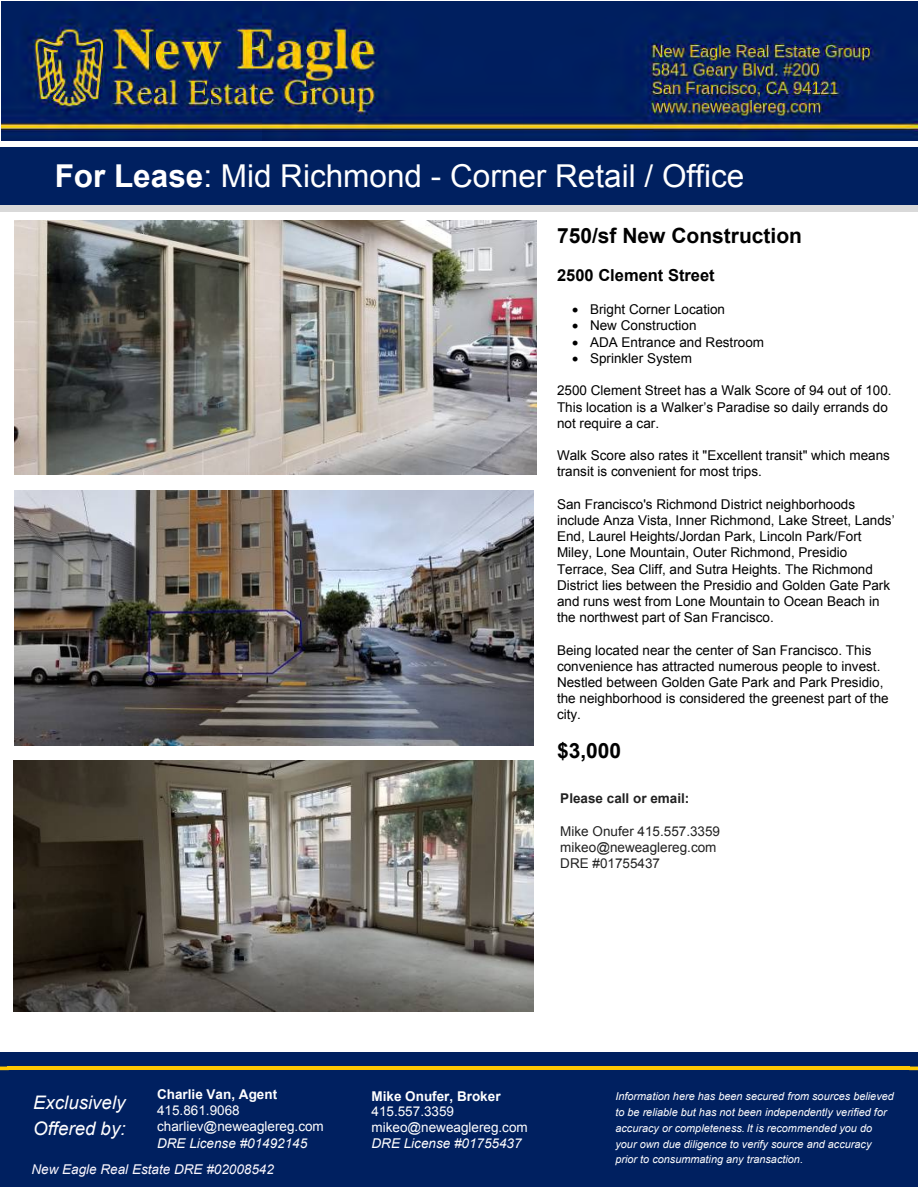
<style>
.page{position:relative;width:918px;height:1187px;background:#fff}
.page>*{position:absolute;margin:0;border:0;box-sizing:border-box;transform-origin:0 0}
.t1{font:31.5px "Arial";color:#fff}
.t2{font:700 21px "Arial";color:#000}
.t3{font:italic 18.6px/25.8px "Arial";color:#fff}
.t4{font:700 16.5px "Arial";color:#000}
.t5{font:13.5px/16.2px "Arial";color:#000}
.t6{font:13.5px/16.2px "Arial";color:#222}
.t7{font:13.5px/15.6px "Arial";color:#fff}
.t8{font:13.5px/16.2px "Arial";color:#fff}
.t9{font:italic 13.5px "Arial";color:#fcf8ff}
.t10{font:italic 13.5px "Arial";color:#fff}
.t11{font:700 13.5px "Arial";color:#222}
.t12{font:700 13.5px "Arial";color:#fff}
.t13{font:700 13.5px "Arial";color:#fff}
.t14{font:italic 10.95px/15.8px "Arial";color:#fff}
.s1{font-weight:700}
.s2{font-style:inherit}
.s3{font-style:italic}
</style>
<div class="page">
<div style="left:0;top:1052px;width:918px;height:134px;background:#002060"></div>
<svg style="left:0;top:204px;width:918px;height:7px;fill:#d9d9d9"></svg>
<div style="left:0;top:147px;width:918px;height:57px;background:#002060"></div>
<hr style="left:8px;top:1066px;width:902px;height:4px;background:#ffc801">
<svg style="left:909px;top:1066px;width:9px;height:5px"></svg>
<svg style="left:0;top:1066px;width:9px;height:5px"></svg>
<img style="left:1px;top:1px;width:916px;height:140px">
<img style="left:14px;top:221px;width:522px;height:253px">
<img style="left:14px;top:490px;width:520px;height:255px">
<img style="left:13px;top:760px;width:521px;height:251px">
<h1 class="t1" style="left:55px;top:155px;width:691px"><span class="s1">For Lease</span>: Mid Richmond - Corner Retail / Office</h1>
<h2 class="t2" style="left:557px;top:221px;width:247px">750/sf New Construction</h2>
<p class="t4" style="left:557px;top:264px;width:159px">2500 Clement Street</p>
<p class="t5" style="left:572px;top:301px;width:155px">• Bright Corner Location</p>
<p class="t5" style="left:572px;top:318px;width:126px">• New Construction</p>
<p class="t5" style="left:572px;top:334px;width:194px">• ADA Entrance and Restroom</p>
<p class="t5" style="left:572px;top:350px;width:122px">• Sprinkler System</p>
<p class="t5" style="left:557px;top:382px;width:336px">2500 Clement Street has a Walk Score of 94 out of 100.<br>This location is a Walker’s Paradise so daily errands do not require a car.</p>
<p class="t5" style="left:557px;top:447px;width:334px">Walk Score also rates it "Excellent transit" which means transit is convenient for most trips.</p>
<p class="t5" style="left:557px;top:496px;width:339px">San Francisco's Richmond District neighborhoods include Anza Vista, Inner Richmond, Lake Street, Lands’ End, Laurel Heights/Jordan Park, Lincoln Park/Fort Miley, Lone Mountain, Outer Richmond, Presidio Terrace, Sea Cliff, and Sutra Heights. The Richmond District lies between the Presidio and Golden Gate Park and runs west from Lone Mountain to Ocean Beach in the northwest part of San Francisco.</p>
<p class="t5" style="left:557px;top:642px;width:333px">Being located near the center of San Francisco. This convenience has attracted numerous people to invest.<br>Nestled between Golden Gate Park and Park Presidio, the neighborhood is considered the greenest part of the city.</p>
<h2 class="t2" style="left:557px;top:736px;width:66px">$3,000</h2>
<p class="t11" style="left:560px;top:789px;width:131px">Please call or email:</p>
<p class="t6" style="left:560px;top:823px;width:161px">Mike Onufer 415.557.3359 mikeo@neweaglereg.com<br>DRE #01755437</p>
<h3 class="t3" style="left:33px;top:1089px;width:94px">Exclusively<br>Offered by:</h3>
<p class="t13" style="left:157px;top:1085px;width:122px">Charlie Van, Agent</p>
<p class="t8" style="left:157px;top:1102px;width:168px">415.861.9068 charliev@neweaglereg.com</p>
<p class="t10" style="left:157px;top:1134px;width:152px">DRE License #01492145</p>
<p class="t9" style="left:32px;top:1160px;width:244px">New Eagle Real Estate <span class="s2">D</span>RE #02008542</p>
<p class="t12" style="left:372px;top:1087px;width:131px">Mike Onufer, Broker</p>
<p class="t7" style="left:372px;top:1104px;width:158px">415.557.3359 mikeo@neweaglereg.com<br><span class="s3">D</span><span class="s3">RE</span> <span class="s3">License #</span><span class="s3">01755437</span></p>
<p class="t14" style="left:615px;top:1088px;width:280px">Information here has been secured from sources believed to be reliable but has not been independently verified for accuracy or completeness. It is recommended you do your own due diligence to verify source and accuracy prior to consummating any transaction.</p>
</div>
